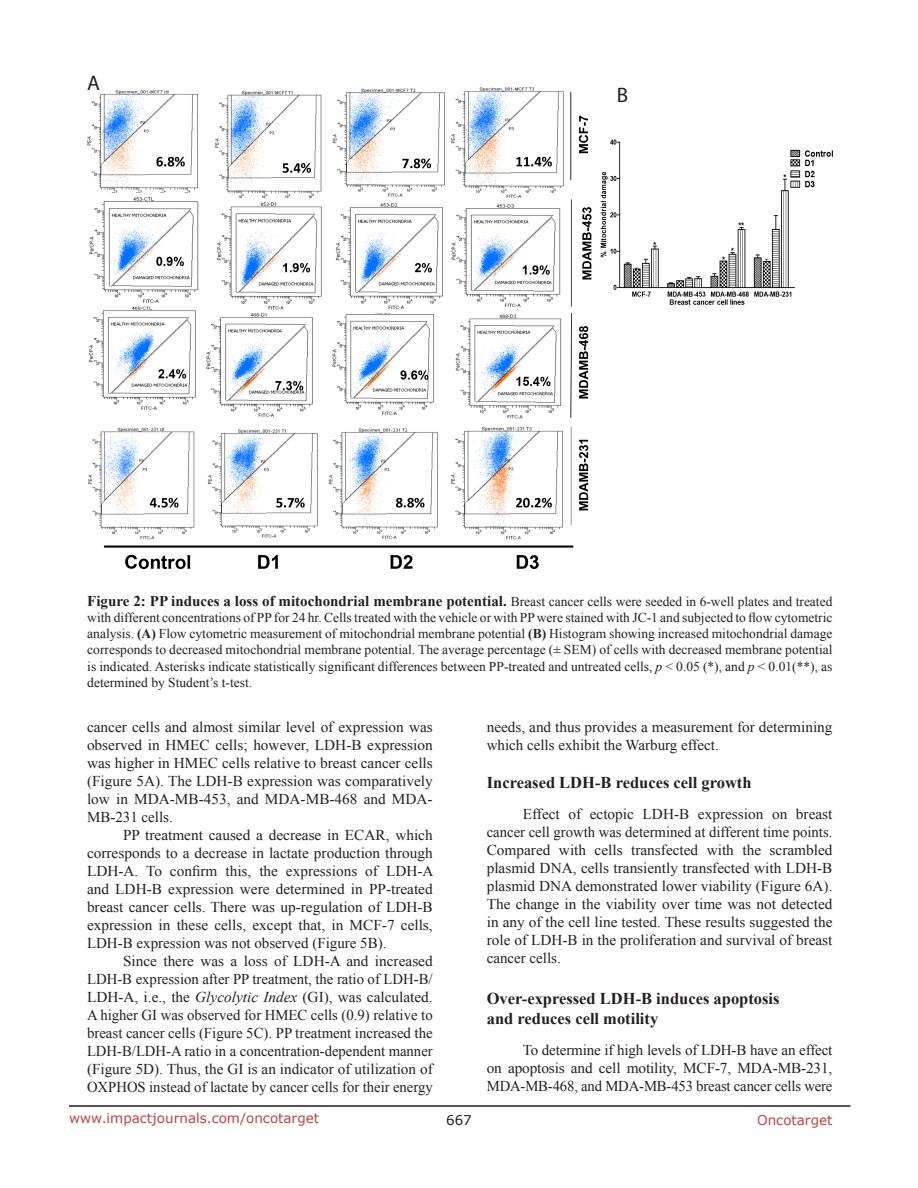
<style>
.page{position:relative;width:918px;height:1188px;background:#fff}
.page>*{position:absolute;margin:0;border:0;box-sizing:border-box;transform-origin:0 0}
.Body_UL2{font:21px "Myriad Pro";color:#231f20}
.SubHeading{font:700 16.5px/19.8px "Times New Roman";color:#231f20}
.BodyText{font:15px/18px "Times New Roman";color:#231f20;text-align:justify}
.FigureText{font:700 15px "Times New Roman";color:#231f20}
.FigureText-2{font:13.5px/16.2px "Times New Roman";color:#231f20;text-align:justify}
.t1{font:13.5px "Verdana";color:#c24141}
.t2{font:13.5px "Verdana";color:#231f20}
.s1{font-weight:400;font-size:13.5px}
.s2{font-weight:700}
.s3{font-style:italic}
</style>
<div class="page">
<hr style="left:69px;top:1105px;width:781px;height:2px;background:#231f20">
<img style="left:87px;top:88px;width:745px;height:480px">
<p class="Body_UL2" style="left:87px;top:70px;width:14px">A</p>
<p class="Body_UL2" style="left:617px;top:82px;width:13px">B</p>
<p class="FigureText" style="left:87px;top:590px;width:747px">Figure 2: PP induces a loss of mitochondrial membrane potential. <span class="s1">Breast cancer cells were seeded in 6-well plates and treated</span></p>
<p class="FigureText-2" style="left:87px;top:609px;width:747px">with different concentrations of PP for 24 hr. Cells treated with the vehicle or with PP were stained with JC-1 and subjected to flow cytometric analysis. <span class="s2">(A)</span> Flow cytometric measurement of mitochondrial membrane potential <span class="s2">(B)</span> Histogram showing increased mitochondrial damage corresponds to decreased mitochondrial membrane potential. The average percentage (± SEM) of cells with decreased membrane potential is indicated. Asterisks indicate statistically significant differences between PP-treated and untreated cells, <span class="s3">p</span> &lt; 0.05 (*), and <span class="s3">p</span> &lt; 0.01(**), as determined by Student’s t-test.</p>
<p class="BodyText" style="left:87px;top:718px;width:347px">cancer cells and almost similar level of expression was observed in HMEC cells; however, LDH-B expression was higher in HMEC cells relative to breast cancer cells (Figure 5A). The LDH-B expression was comparatively low in MDA-MB-453, and MDA-MB-468 and MDA-MB-231 cells.</p>
<p class="BodyText" style="left:87px;top:826px;width:348px;text-indent:36px">PP treatment caused a decrease in ECAR, which corresponds to a decrease in lactate production through LDH-A. To confirm this, the expressions of LDH-A and LDH-B expression were determined in PP-treated breast cancer cells. There was up-regulation of LDH-B expression in these cells, except that, in MCF-7 cells, LDH-B expression was not observed (Figure 5B).</p>
<p class="BodyText" style="left:87px;top:952px;width:347px;text-indent:36px">Since there was a loss of LDH-A and increased LDH-B expression after PP treatment, the ratio of LDH-B/ LDH-A, i.e., the <span class="s3">Glycolytic Index</span> (GI), was calculated.<br>A higher GI was observed for HMEC cells (0.9) relative to breast cancer cells (Figure 5C). PP treatment increased the LDH-B/LDH-A ratio in a concentration-dependent manner (Figure 5D). Thus, the GI is an indicator of utilization of OXPHOS instead of lactate by cancer cells for their energy</p>
<p class="BodyText" style="left:487px;top:718px;width:347px">needs, and thus provides a measurement for determining which cells exhibit the Warburg effect.</p>
<p class="SubHeading" style="left:487px;top:772px;width:266px">Increased LDH-B reduces cell growth</p>
<p class="BodyText" style="left:487px;top:805px;width:347px;text-indent:36px">Effect of ectopic LDH-B expression on breast cancer cell growth was determined at different time points.<br>Compared with cells transfected with the scrambled plasmid DNA, cells transiently transfected with LDH-B plasmid DNA demonstrated lower viability (Figure 6A).<br>The change in the viability over time was not detected in any of the cell line tested. These results suggested the role of LDH-B in the proliferation and survival of breast cancer cells.</p>
<p class="SubHeading" style="left:487px;top:988px;width:294px">Over-expressed LDH-B induces apoptosis and reduces cell motility</p>
<p class="BodyText" style="left:487px;top:1041px;width:347px;text-indent:36px">To determine if high levels of LDH-B have an effect on apoptosis and cell motility, MCF-7, MDA-MB-231, MDA-MB-468, and MDA-MB-453 breast cancer cells were</p>
<p class="t1" style="left:69px;top:1109px;width:252px">www.impactjournals.com/oncotarget</p>
<p class="t2" style="left:446px;top:1111px;width:27px">667</p>
<p class="t1" style="left:757px;top:1111px;width:77px">Oncotarget</p>
</div>
